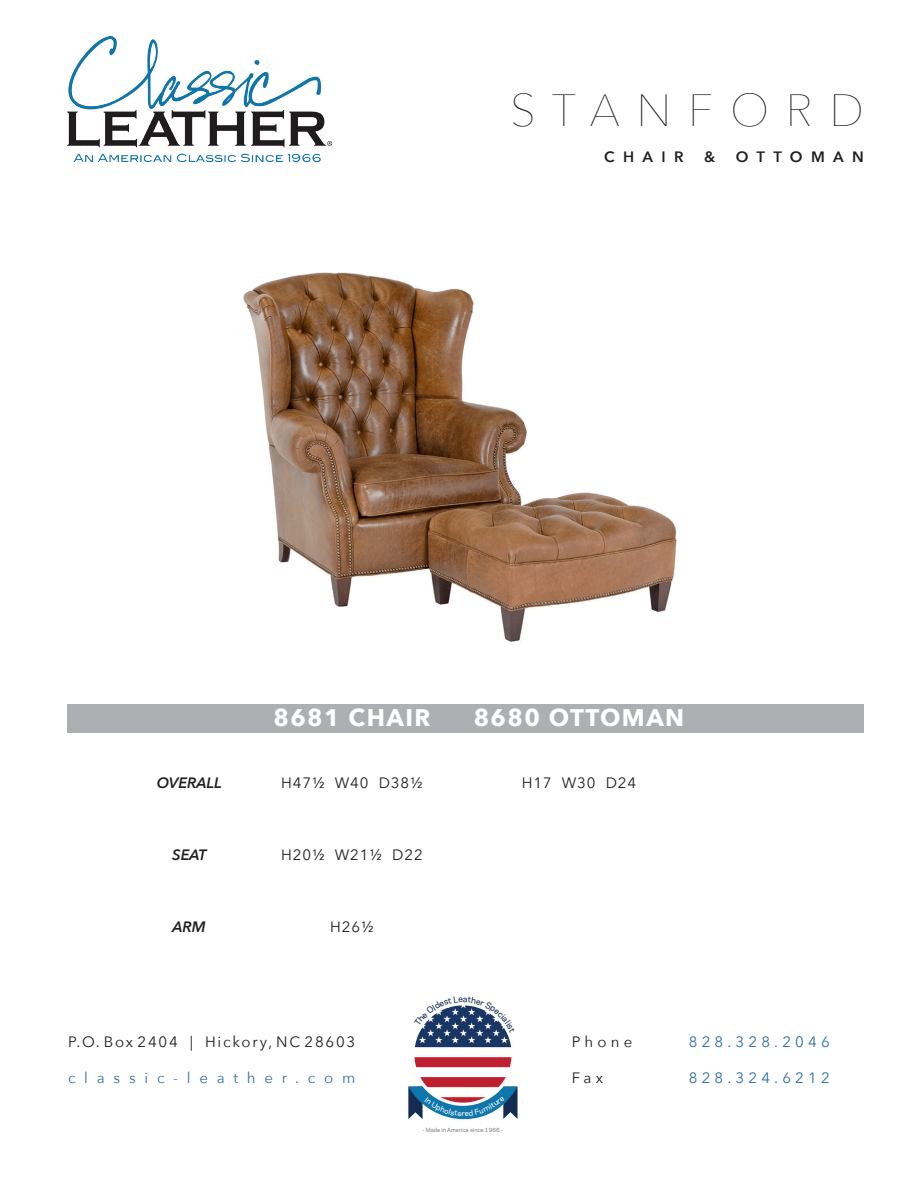
<style>
.page{position:relative;width:918px;height:1188px;background:#fff}
.page>*{position:absolute;margin:0;border:0;box-sizing:border-box;transform-origin:0 0}
.t1{font:200 45px "Avenir Next";letter-spacing:.37em;color:#231f20}
.t2{font:700 24px "Avenir Next";letter-spacing:.06em;color:#fff}
.t3{font:15px "Avenir Next";letter-spacing:.06em;color:#231f20}
.t4{font:15px "Avenir Next";letter-spacing:.12em;color:#231f20}
.t5{font:15px "Avenir Next";letter-spacing:.28em;color:#2e709f}
.t6{font:15px "Avenir Next";letter-spacing:.585em;color:#3872a0}
.t7{font:italic 600 15px "Avenir Next";color:#231f20}
.t8{font:600 15px "Avenir Next";letter-spacing:.56em;color:#231f20}
.t9{font:500 5.4px "Galaxie Polaris";color:#808285}
</style>
<div class="page">
<img style="left:414px;top:1005px;width:98px;height:98px;border-radius:49px">
<div style="left:68px;top:705px;width:796px;height:28px;background:#aeafb3"></div>
<img style="left:68px;top:37px;width:264px;height:125px">
<img style="left:243px;top:272px;width:434px;height:370px">
<svg style="left:408px;top:1086px;width:110px;height:33px"></svg>
<svg style="left:419px;top:1005px;width:88px;height:28px"></svg>
<p class="t1" style="left:510px;top:72px;width:355px">STANFORD</p>
<p class="t8" style="left:604px;top:144px;width:81px">CHAIR</p>
<p class="t8" style="left:704px;top:144px;width:13px">&amp;</p>
<p class="t8" style="left:736px;top:144px;width:130px">OTTOMAN</p>
<p class="t2" style="left:273px;top:697px;width:159px">8681 CHAIR</p>
<p class="t7" style="left:157px;top:770px;width:67px">OVERALL</p>
<p class="t3" style="left:281px;top:770px;width:143px">H471/2 W40 D381/2</p>
<p class="t7" style="left:172px;top:842px;width:36px">SEAT</p>
<p class="t3" style="left:281px;top:842px;width:143px">H201/2 W211/2 D22</p>
<p class="t7" style="left:173px;top:914px;width:35px">ARM</p>
<p class="t3" style="left:330px;top:914px;width:45px">H261/2</p>
<p class="t4" style="left:68px;top:1029px;width:289px">P.O. Box 2404 | Hickory, NC 28603</p>
<p class="t6" style="left:68px;top:1065px;width:289px">classic-leather.com</p>
<p class="t2" style="left:474px;top:697px;width:212px">8680 OTTOMAN</p>
<p class="t3" style="left:522px;top:770px;width:116px">H17 W30 D24</p>
<p class="t3" style="left:572px;top:1029px;width:62px">Phone</p>
<p class="t5" style="left:689px;top:1029px;width:142px">828.328.2046</p>
<p class="t3" style="left:572px;top:1065px;width:33px">Fax</p>
<p class="t5" style="left:689px;top:1065px;width:142px">828.324.6212</p>
<p class="t9" style="left:423px;top:1125px;width:82px">- Made in America since 1966 -</p>
</div>
